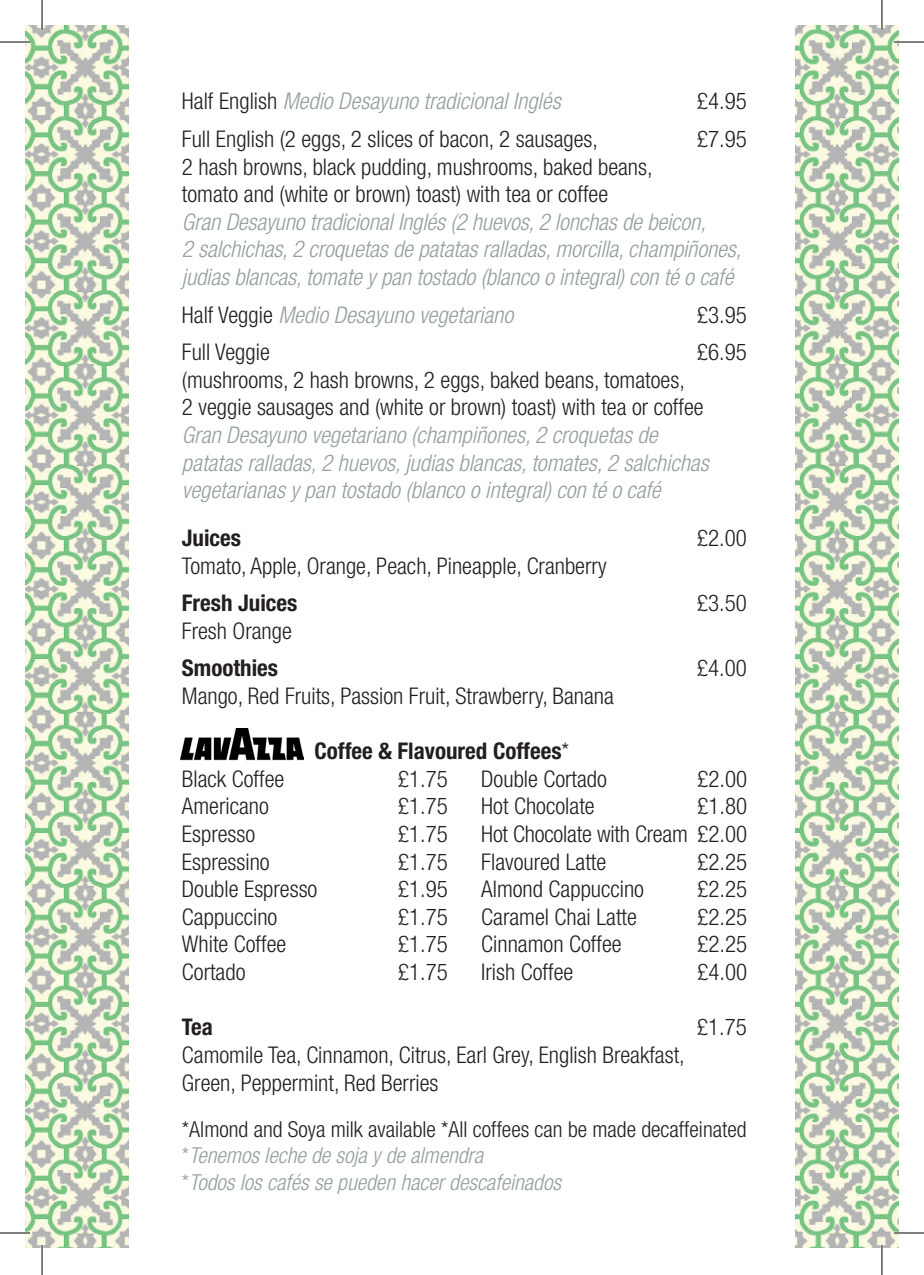
<style>
.page{position:relative;width:924px;height:1275px;background:#fff}
.page>*{position:absolute;margin:0;border:0;box-sizing:border-box;transform-origin:0 0}
.t1{font:300 condensed 23px/27.6px "Helvetica Neue";color:#231f20}
.t2{font:italic 300 condensed 23px/27.6px "Helvetica Neue";color:#94a09e}
.t3{font:700 condensed 23px "Helvetica Neue";color:#231f20}
.t4{font:italic 300 condensed 22px/26.4px "Helvetica Neue";color:#94a09e}
.s1{font-style:normal;color:#231f20}
.s2{font-weight:300}
.s3{font-style:normal}
</style>
<div class="page">
<img style="left:25px;top:25px;width:103px;height:1222px">
<img style="left:795px;top:25px;width:103px;height:1222px">
<img style="left:181px;top:728px;width:122px;height:33px">
<hr style="left:0;top:41px;width:30px;height:2px;background:#fff">
<hr style="left:893px;top:41px;width:30px;height:2px;background:#fff">
<hr style="left:0;top:1231px;width:30px;height:3px;background:#fff">
<hr style="left:893px;top:1231px;width:30px;height:3px;background:#fff">
<hr style="left:41px;top:0;width:2px;height:30px;background:#fff">
<hr style="left:41px;top:1245px;width:2px;height:30px;background:#fff">
<hr style="left:880px;top:0;width:2px;height:30px;background:#fff">
<hr style="left:880px;top:1245px;width:2px;height:30px;background:#fff">
<hr style="left:0;top:42px;width:30px;height:1px;background:#000">
<hr style="left:893px;top:42px;width:30px;height:1px;background:#000">
<hr style="left:0;top:1232px;width:30px;height:1px;background:#000">
<hr style="left:893px;top:1232px;width:30px;height:1px;background:#000">
<hr style="left:42px;top:0;width:1px;height:30px;background:#000">
<hr style="left:42px;top:1245px;width:1px;height:30px;background:#000">
<hr style="left:881px;top:0;width:1px;height:30px;background:#000">
<hr style="left:881px;top:1245px;width:1px;height:30px;background:#000">
<p class="t2" style="left:182px;top:87px;width:380px"><span class="s1">Half English</span> Medio Desayuno tradicional Inglés</p>
<p class="t1" style="left:696px;top:87px;width:51px">£4.95</p>
<p class="t1" style="left:182px;top:125px;width:417px">Full English (2 eggs, 2 slices of bacon, 2 sausages,</p>
<p class="t1" style="left:696px;top:125px;width:51px">£7.95</p>
<p class="t1" style="left:182px;top:152px;width:472px">2 hash browns, black pudding, mushrooms, baked beans, tomato and (white or brown) toast) with tea or coffee</p>
<p class="t2" style="left:182px;top:208px;width:560px">Gran Desayuno tradicional Inglés (2 huevos, 2 lonchas de beicon,<br>2 salchichas, 2 croquetas de patatas ralladas, morcilla, champiñones, judias blancas, tomate y pan tostado (blanco o integral) con té o café</p>
<p class="t2" style="left:182px;top:300px;width:333px"><span class="s1">Half Veggie</span> Medio Desayuno vegetariano</p>
<p class="t1" style="left:696px;top:300px;width:51px">£3.95</p>
<p class="t1" style="left:182px;top:338px;width:89px">Full Veggie</p>
<p class="t1" style="left:696px;top:338px;width:51px">£6.95</p>
<p class="t1" style="left:182px;top:366px;width:523px">(mushrooms, 2 hash browns, 2 eggs, baked beans, tomatoes,<br>2 veggie sausages and (white or brown) toast) with tea or coffee</p>
<p class="t2" style="left:182px;top:421px;width:528px">Gran Desayuno vegetariano (champiñones, 2 croquetas de patatas ralladas, 2 huevos, judias blancas, tomates, 2 salchichas vegetarianas y pan tostado (blanco o integral) con té o café</p>
<p class="t3" style="left:182px;top:524px;width:61px">Juices</p>
<p class="t1" style="left:696px;top:524px;width:51px">£2.00</p>
<p class="t1" style="left:182px;top:551px;width:426px">Tomato, Apple, Orange, Peach, Pineapple, Cranberry</p>
<p class="t3" style="left:182px;top:589px;width:117px">Fresh Juices</p>
<p class="t1" style="left:696px;top:589px;width:51px">£3.50</p>
<p class="t1" style="left:182px;top:616px;width:111px">Fresh Orange</p>
<p class="t3" style="left:182px;top:654px;width:98px">Smoothies</p>
<p class="t1" style="left:696px;top:654px;width:51px">£4.00</p>
<p class="t1" style="left:182px;top:682px;width:433px">Mango, Red Fruits, Passion Fruit, Strawberry, Banana</p>
<p class="t3" style="left:314px;top:737px;width:256px">Coffee &amp; Flavoured Coffees<span class="s2">*</span></p>
<p class="t1" style="left:182px;top:764px;width:104px">Black Coffee</p>
<p class="t1" style="left:398px;top:764px;width:51px">£1.75</p>
<p class="t1" style="left:182px;top:792px;width:88px">Americano</p>
<p class="t1" style="left:398px;top:792px;width:51px">£1.75</p>
<p class="t1" style="left:182px;top:820px;width:75px">Espresso</p>
<p class="t1" style="left:398px;top:820px;width:51px">£1.75</p>
<p class="t1" style="left:182px;top:847px;width:89px">Espressino</p>
<p class="t1" style="left:398px;top:847px;width:51px">£1.75</p>
<p class="t1" style="left:182px;top:875px;width:137px">Double Espresso</p>
<p class="t1" style="left:398px;top:875px;width:51px">£1.95</p>
<p class="t1" style="left:182px;top:902px;width:97px">Cappuccino</p>
<p class="t1" style="left:398px;top:902px;width:51px">£1.75</p>
<p class="t1" style="left:182px;top:930px;width:106px">White Coffee</p>
<p class="t1" style="left:398px;top:930px;width:51px">£1.75</p>
<p class="t1" style="left:182px;top:958px;width:65px">Cortado</p>
<p class="t1" style="left:398px;top:958px;width:51px">£1.75</p>
<p class="t3" style="left:182px;top:1013px;width:33px">Tea</p>
<p class="t1" style="left:696px;top:1013px;width:51px">£1.75</p>
<p class="t1" style="left:182px;top:1040px;width:504px">Camomile Tea, Cinnamon, Citrus, Earl Grey, English Breakfast,<br>Green, Peppermint, Red Berries</p>
<p class="t4" style="left:182px;top:1115px;width:566px"><span class="s1">*Almond and Soya milk available *All coffees can be made decaffeinated </span><span class="s3">*</span>Tenemos leche de soja y de almendra<br><span class="s3">*</span>Todos los cafés se pueden hacer descafeinados</p>
<p class="t1" style="left:481px;top:764px;width:127px">Double Cortado</p>
<p class="t1" style="left:697px;top:764px;width:51px">£2.00</p>
<p class="t1" style="left:481px;top:792px;width:115px">Hot Chocolate</p>
<p class="t1" style="left:481px;top:792px;width:267px;text-align:justify;text-indent:216px">£1.80<br>Hot Chocolate with Cream £2.00<br>Flavoured Latte</p>
<p class="t1" style="left:697px;top:847px;width:51px">£2.25</p>
<p class="t1" style="left:481px;top:875px;width:164px">Almond Cappuccino</p>
<p class="t1" style="left:697px;top:875px;width:51px">£2.25</p>
<p class="t1" style="left:481px;top:902px;width:157px">Caramel Chai Latte</p>
<p class="t1" style="left:697px;top:902px;width:51px">£2.25</p>
<p class="t1" style="left:481px;top:930px;width:142px">Cinnamon Coffee</p>
<p class="t1" style="left:697px;top:930px;width:51px">£2.25</p>
<p class="t1" style="left:481px;top:958px;width:94px">Irish Coffee</p>
<p class="t1" style="left:697px;top:958px;width:51px">£4.00</p>
</div>
